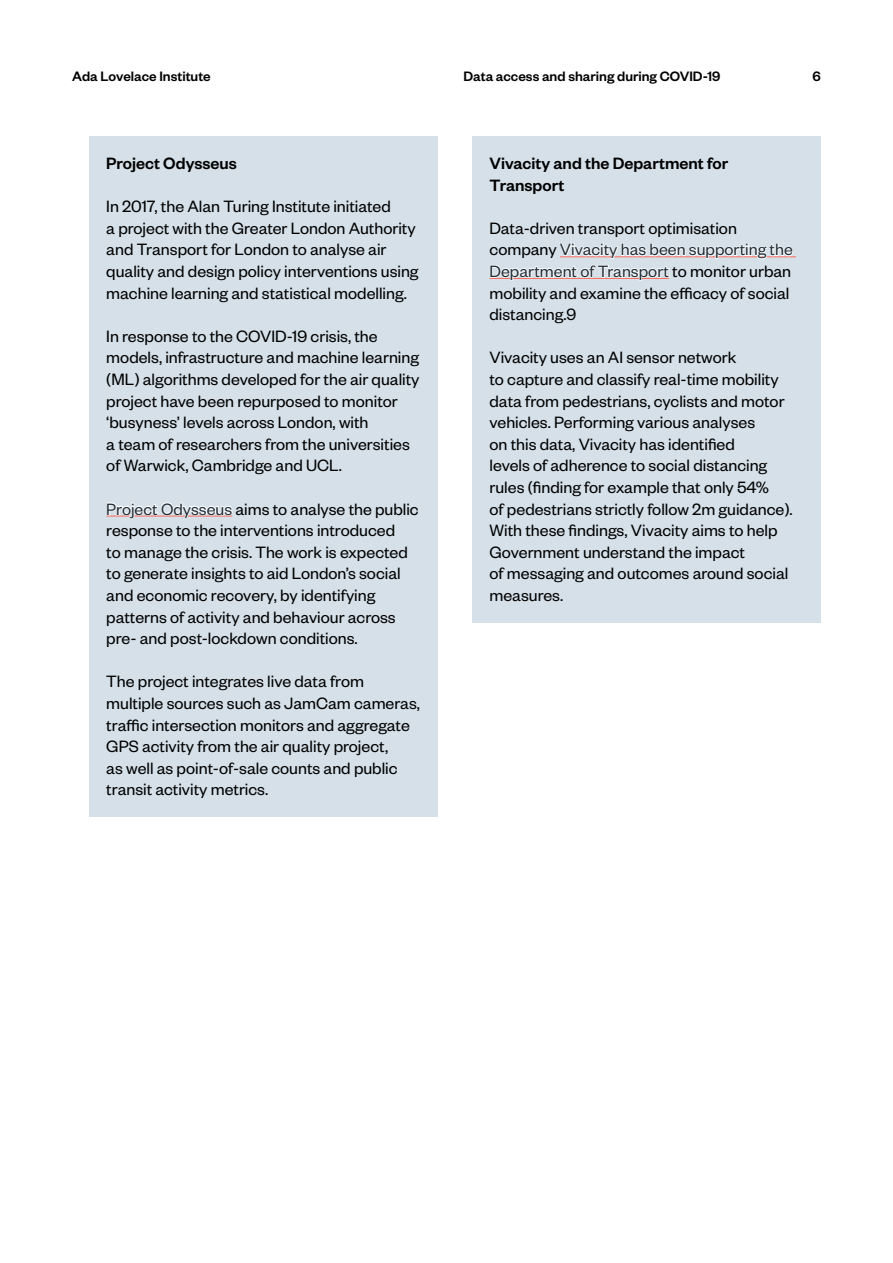
<style>
.page{position:relative;width:893px;height:1263px;background:#fff}
.page>*{position:absolute;margin:0;border:0;box-sizing:border-box;transform-origin:0 0}
.t1{font:18px/21.6px "Founders Grotesk";color:#000}
.t2{font:500 18px/21.6px "Founders Grotesk";color:#000}
.t3{font:500 15px "Founders Grotesk";color:#000}
.s1{color:#fff}
</style>
<div class="page">
<div style="left:89px;top:136px;width:348px;height:54px;background:#d5e0e8"></div>
<div style="left:89px;top:179px;width:348px;height:141px;background:#d5e0e8"></div>
<div style="left:89px;top:309px;width:348px;height:184px;background:#d5e0e8"></div>
<div style="left:89px;top:482px;width:348px;height:184px;background:#d5e0e8"></div>
<hr style="left:106px;top:516px;width:126px;height:1px;background:#ff6a58">
<div style="left:89px;top:654px;width:348px;height:163px;background:#d5e0e8"></div>
<div style="left:472px;top:136px;width:349px;height:76px;background:#d5e0e8"></div>
<div style="left:472px;top:201px;width:349px;height:141px;background:#d5e0e8"></div>
<hr style="left:560px;top:256px;width:236px;height:1px;background:#ff6a58">
<hr style="left:489px;top:278px;width:180px;height:1px;background:#ff6a58">
<div style="left:472px;top:330px;width:349px;height:292px;background:#d5e0e8"></div>
<p class="t3" style="left:72px;top:67px;width:140px">Ada Lovelace Institute</p>
<p class="t3" style="left:463px;top:67px;width:258px">Data access and sharing during COVID-19</p>
<p class="t3" style="left:812px;top:67px;width:10px">6</p>
<p class="t2" style="left:106px;top:151px;width:132px">Project Odysseus</p>
<p class="t1" style="left:106px;top:195px;width:314px">In 2017, the Alan Turing Institute initiated<br>a project with the Greater London Authority and Transport for London to analyse air quality and design policy interventions using machine learning and statistical modelling.</p>
<p class="t1" style="left:106px;top:324px;width:315px">In response to the COVID-19 crisis, the models, infrastructure and machine learning (ML) algorithms developed for the air quality project have been repurposed to monitor ‘busyness’ levels across London, with<br>a team of researchers from the universities of Warwick, Cambridge and UCL.</p>
<p class="t1" style="left:106px;top:497px;width:314px"><span class="s1">Project Odysseus</span> aims to analyse the public response to the interventions introduced<br>to manage the crisis. The work is expected to generate insights to aid London’s social and economic recovery, by identifying patterns of activity and behaviour across pre- and post-lockdown conditions.</p>
<p class="t1" style="left:106px;top:670px;width:315px">The project integrates live data from multiple sources such as JamCam cameras, traffic intersection monitors and aggregate GPS activity from the air quality project,<br>as well as point-of-sale counts and public transit activity metrics.</p>
<p class="t2" style="left:489px;top:151px;width:240px">Vivacity and the Department for<br>Transport</p>
<p class="t1" style="left:489px;top:216px;width:305px">Data-driven transport optimisation company <span class="s1">Vivacity has been supporting the Department of Transport</span> to monitor urban mobility and examine the efficacy of social distancing.9</p>
<p class="t1" style="left:489px;top:346px;width:305px">Vivacity uses an AI sensor network<br>to capture and classify real-time mobility data from pedestrians, cyclists and motor vehicles. Performing various analyses<br>on this data, Vivacity has identified<br>levels of adherence to social distancing rules (finding for example that only 54%<br>of pedestrians strictly follow 2m guidance).<br>With these findings, Vivacity aims to help Government understand the impact<br>of messaging and outcomes around social measures.</p>
</div>
